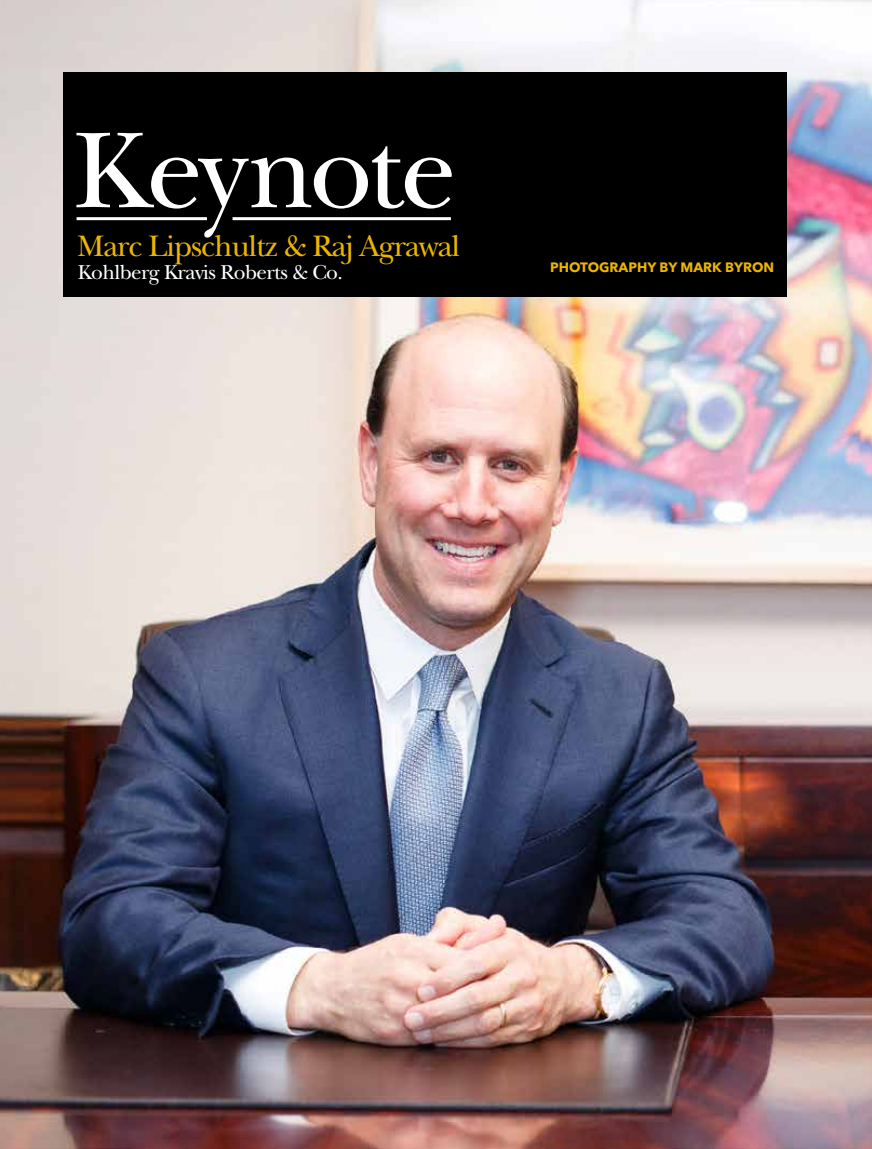
<style>
.page{position:relative;width:872px;height:1149px;background:#fff}
.page>*{position:absolute;margin:0;border:0;box-sizing:border-box;transform-origin:0 0}
.t1{font:112.5px "New Baskerville Std";letter-spacing:-.025em;color:#fff}
.t2{font:30.9px "New Baskerville Std";letter-spacing:-.035em;color:#ebb500}
.t3{font:21px "New Baskerville Std";letter-spacing:-.025em;color:#fff}
.t4{font:700 13.5px "Avenir Next LT Pro";color:#ebb500}
</style>
<div class="page">
<img style="left:0;top:0;width:872px;height:1148px">
<div style="left:64px;top:72px;width:723px;height:225px;background:#000"></div>
<hr style="left:77px;top:217px;width:130px;height:3px;background:#fff">
<hr style="left:232px;top:217px;width:219px;height:3px;background:#fff">
<h1 class="t1" style="left:74px;top:105px;width:384px">Keynote</h1>
<p class="t2" style="left:77px;top:228px;width:384px">Marc Lipschultz &amp; Raj Agrawal</p>
<p class="t3" style="left:78px;top:260px;width:267px">Kohlberg Kravis Roberts &amp; Co.</p>
<p class="t4" style="left:550px;top:258px;width:225px">PHOTOGRAPHY BY MARK BYRON</p>
</div>
